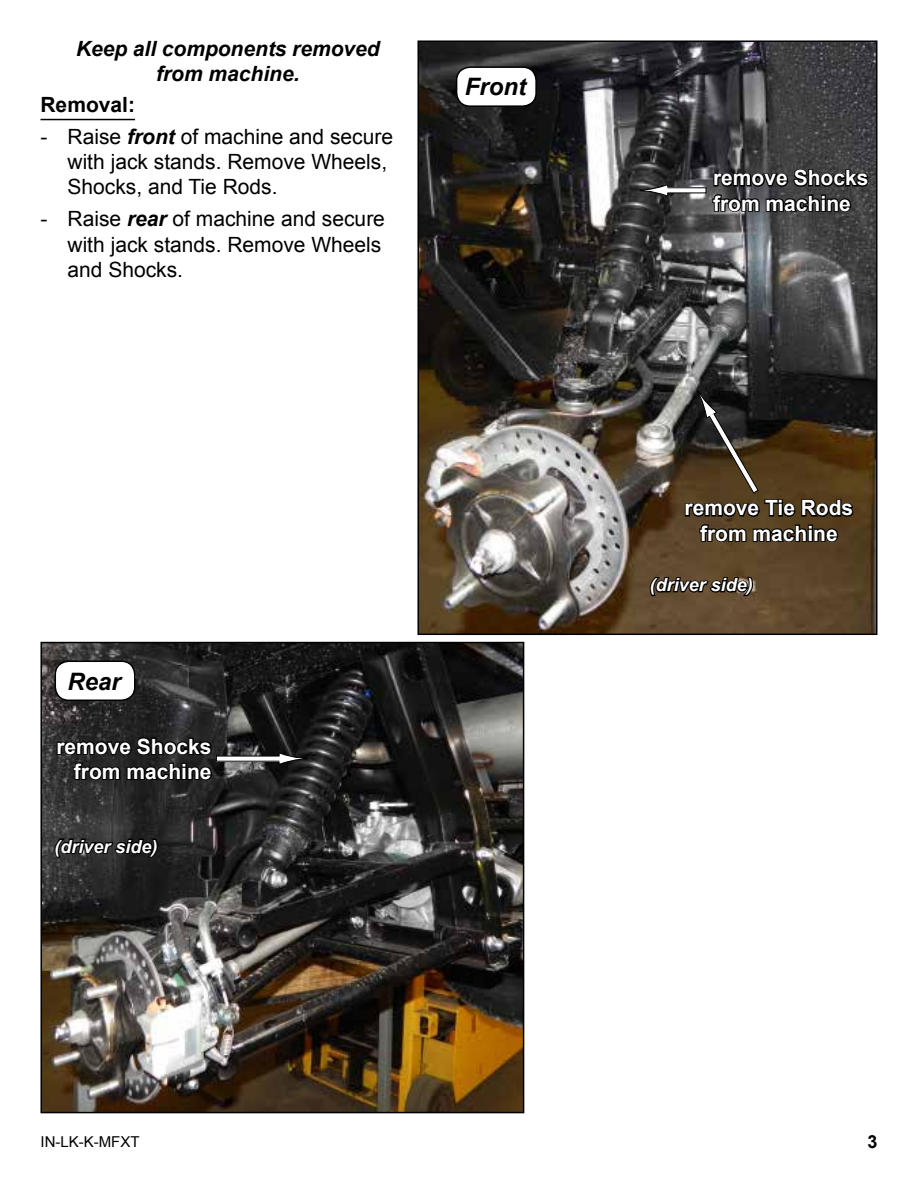
<style>
.page{position:relative;width:918px;height:1188px;background:#fff}
.page>*{position:absolute;margin:0;border:0;box-sizing:border-box;transform-origin:0 0}
.t1{font:italic 700 24px "Arial";color:#000}
.t2{font:21px/25.2px "Arial";color:#000}
.t3{font:700 21px/25.2px "Arial";color:#fff;text-align:center}
.t4{font:italic 700 21px/25.2px "Arial";color:#000;text-align:center}
.t5{font:700 21px "Arial";color:#000}
.t6{font:italic 700 18px "Arial";color:#fff}
.t7{font:700 18px "Arial";color:#000}
.t8{font:15px "Arial";color:#000}
.s1{font-weight:700;font-style:italic}
</style>
<div class="page">
<img style="left:420px;top:43px;width:455px;height:589px">
<div style="left:417px;top:40px;width:461px;height:595px;border:2px solid #000"></div>
<svg style="left:648px;top:576px;width:107px;height:21px;background:#34291b"></svg>
<svg style="left:684px;top:391px;width:171px;height:153px;background:#3b2d1c"></svg>
<svg style="left:711px;top:167px;width:159px;height:47px;background:#2b2a2b"></svg>
<div style="left:667px;top:188px;width:39px;height:5px;background:#fff"></div>
<svg style="left:639px;top:184px;width:29px;height:13px"></svg>
<div style="left:457px;top:67px;width:79px;height:39px;background:#fff;border-radius:14px"></div>
<div style="left:456px;top:66px;width:81px;height:41px;border:2px solid #000;border-radius:14px"></div>
<img style="left:43px;top:645px;width:478px;height:465px">
<div style="left:40px;top:642px;width:484px;height:471px;border:2px solid #000"></div>
<svg style="left:53px;top:837px;width:106px;height:22px;background:#1a1a1a"></svg>
<svg style="left:56px;top:736px;width:158px;height:46px;background:#171717"></svg>
<div style="left:216px;top:756px;width:63px;height:5px;background:#fff"></div>
<svg style="left:278px;top:752px;width:30px;height:13px"></svg>
<div style="left:55px;top:661px;width:80px;height:39px;background:#fff;border-radius:14px"></div>
<div style="left:55px;top:661px;width:81px;height:40px;border:2px solid #000;border-radius:14px"></div>
<hr style="left:40px;top:119px;width:95px;height:1px;background:#000">
<p class="t4" style="left:76px;top:36px;width:305px">Keep all components removed from machine.</p>
<p class="t5" style="left:40px;top:91px;width:96px">Removal:</p>
<p class="t2" style="left:68px;top:124px;width:327px;text-indent:-27px">- Raise <span class="s1">front</span> of machine and secure with jack stands. Remove Wheels,<br>Shocks, and Tie Rods.</p>
<p class="t2" style="left:68px;top:207px;width:319px;text-indent:-27px">- Raise <span class="s1">rear</span> of machine and secure with jack stands. Remove Wheels and Shocks.</p>
<p class="t1" style="left:465px;top:71px;width:63px">Front</p>
<p class="t1" style="left:68px;top:665px;width:55px">Rear</p>
<p class="t3" style="left:56px;top:734px;width:157px;text-align:right">remove Shocks from machine</p>
<p class="t6" style="left:55px;top:834px;width:105px">(driver side)</p>
<p class="t3" style="left:713px;top:166px;width:157px;text-align:left">remove Shocks from machine</p>
<p class="t3" style="left:685px;top:496px;width:170px">remove Tie Rods from machine</p>
<p class="t6" style="left:650px;top:573px;width:105px">(driver side)</p>
<p class="t8" style="left:40px;top:1132px;width:101px">IN-LK-K-MFXT</p>
<p class="t7" style="left:867px;top:1129px;width:12px">3</p>
</div>
